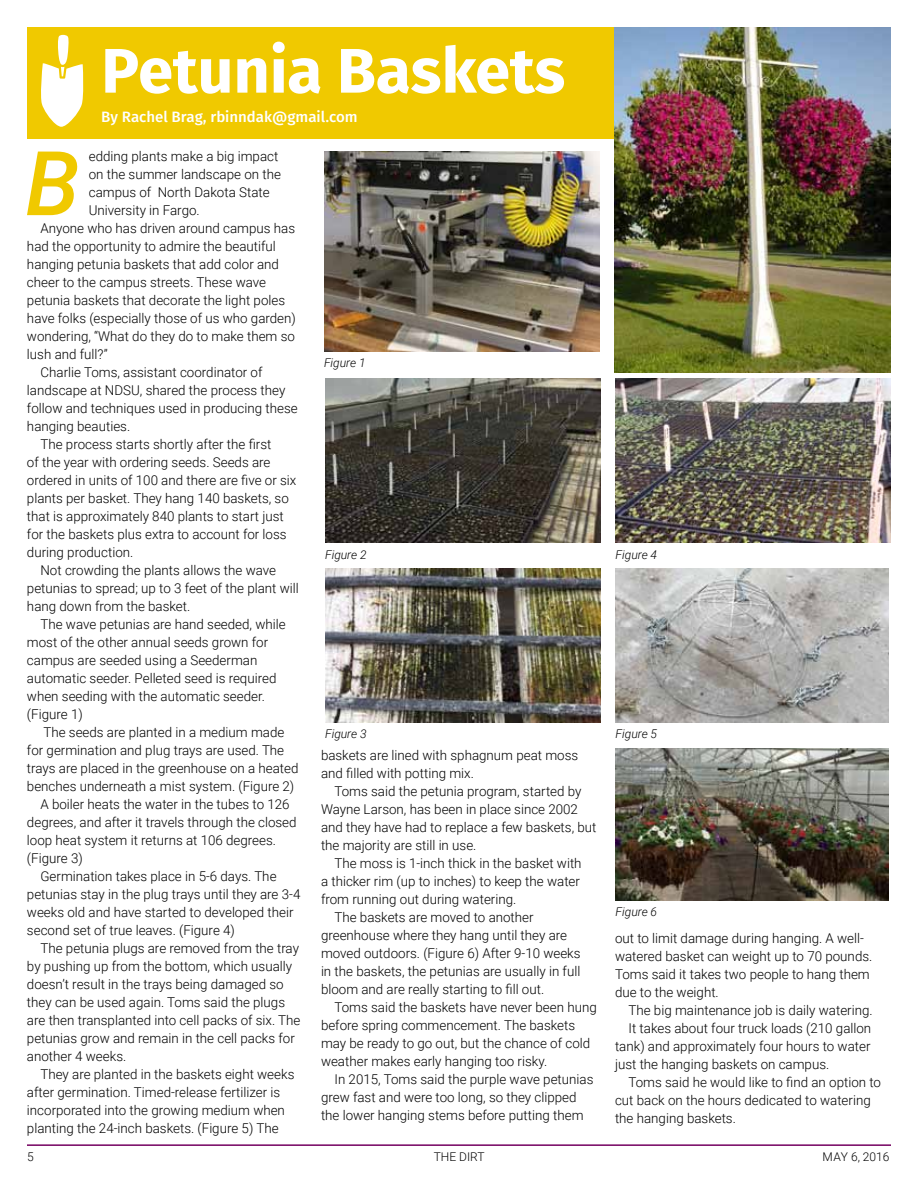
<style>
.page{position:relative;width:918px;height:1188px;background:#fff}
.page>*{position:absolute;margin:0;border:0;box-sizing:border-box;transform-origin:0 0}
.t1{font:italic 500 89.4px "Roboto";color:#f0c900}
.t2{font:700 63px "Fira Sans OT";color:#fff}
.t3{font:15px "Fira Sans OT Medium";color:#fff}
.t4{font:300 13.5px/18px "Roboto";color:#000}
.t5{font:italic 300 12px "Roboto";color:#000}
.t6{font:300 12px "Roboto";color:#000}
</style>
<div class="page">
<hr style="left:27px;top:1144px;width:864px;height:2px;background:#740160">
<div style="left:27px;top:27px;width:596px;height:111px;background:#f0c900"></div>
<img style="left:324px;top:151px;width:275px;height:200px">
<img style="left:325px;top:379px;width:275px;height:164px">
<img style="left:325px;top:568px;width:275px;height:155px">
<img style="left:616px;top:379px;width:275px;height:164px">
<img style="left:616px;top:568px;width:273px;height:155px">
<img style="left:616px;top:748px;width:273px;height:153px">
<img style="left:615px;top:27px;width:276px;height:346px">
<svg style="left:41px;top:34px;width:43px;height:93px"></svg>
<h2 class="t2" style="left:101px;top:27px;width:466px">Petunia Baskets</h2>
<p class="t3" style="left:101px;top:106px;width:258px">By Rachel Brag, rbinndak@gmail.com</p>
<h1 class="t1" style="left:25px;top:121px;width:56px">B</h1>
<p class="t4" style="left:89px;top:147px;width:191px">edding plants make a big impact</p>
<p class="t4" style="left:89px;top:165px;width:194px">on the summer landscape on the</p>
<p class="t4" style="left:89px;top:183px;width:182px">campus of North Dakota State</p>
<p class="t4" style="left:89px;top:201px;width:113px">University in Fargo.</p>
<p class="t4" style="left:40px;top:219px;width:256px">Anyone who has driven around campus has</p>
<p class="t4" style="left:27px;top:237px;width:250px">had the opportunity to admire the beautiful</p>
<p class="t4" style="left:27px;top:255px;width:254px">hanging petunia baskets that add color and</p>
<p class="t4" style="left:27px;top:273px;width:241px">cheer to the campus streets. These wave</p>
<p class="t4" style="left:27px;top:291px;width:260px">petunia baskets that decorate the light poles</p>
<p class="t4" style="left:27px;top:309px;width:270px">have folks (especially those of us who garden)</p>
<p class="t4" style="left:27px;top:327px;width:269px">wondering, “What do they do to make them so</p>
<p class="t4" style="left:27px;top:345px;width:82px">lush and full?”</p>
<p class="t4" style="left:40px;top:363px;width:224px">Charlie Toms, assistant coordinator of</p>
<p class="t4" style="left:27px;top:381px;width:260px">landscape at NDSU, shared the process they</p>
<p class="t4" style="left:27px;top:399px;width:272px">follow and techniques used in producing these</p>
<p class="t4" style="left:27px;top:417px;width:105px">hanging beauties.</p>
<p class="t4" style="left:40px;top:435px;width:232px">The process starts shortly after the first</p>
<p class="t4" style="left:27px;top:453px;width:245px">of the year with ordering seeds. Seeds are</p>
<p class="t4" style="left:27px;top:471px;width:271px">ordered in units of 100 and there are five or six</p>
<p class="t4" style="left:27px;top:489px;width:263px">plants per basket. They hang 140 baskets, so</p>
<p class="t4" style="left:27px;top:507px;width:258px">that is approximately 840 plants to start just</p>
<p class="t4" style="left:27px;top:525px;width:261px">for the baskets plus extra to account for loss</p>
<p class="t4" style="left:27px;top:543px;width:108px">during production.</p>
<p class="t4" style="left:40px;top:561px;width:237px">Not crowding the plants allows the wave</p>
<p class="t4" style="left:27px;top:579px;width:273px">petunias to spread; up to 3 feet of the plant will</p>
<p class="t4" style="left:27px;top:597px;width:165px">hang down from the basket.</p>
<p class="t4" style="left:40px;top:615px;width:247px">The wave petunias are hand seeded, while</p>
<p class="t4" style="left:27px;top:633px;width:243px">most of the other annual seeds grown for</p>
<p class="t4" style="left:27px;top:651px;width:232px">campus are seeded using a Seederman</p>
<p class="t4" style="left:27px;top:669px;width:251px">automatic seeder. Pelleted seed is required</p>
<p class="t4" style="left:27px;top:687px;width:240px">when seeding with the automatic seeder.</p>
<p class="t4" style="left:27px;top:705px;width:57px">(Figure 1)</p>
<p class="t4" style="left:43px;top:723px;width:242px">The seeds are planted in a medium made</p>
<p class="t4" style="left:27px;top:741px;width:259px">for germination and plug trays are used. The</p>
<p class="t4" style="left:27px;top:759px;width:273px">trays are placed in the greenhouse on a heated</p>
<p class="t4" style="left:27px;top:777px;width:269px">benches underneath a mist system. (Figure 2)</p>
<p class="t4" style="left:40px;top:795px;width:251px">A boiler heats the water in the tubes to 126</p>
<p class="t4" style="left:27px;top:813px;width:271px">degrees, and after it travels through the closed</p>
<p class="t4" style="left:27px;top:831px;width:251px">loop heat system it returns at 106 degrees.</p>
<p class="t4" style="left:27px;top:849px;width:57px">(Figure 3)</p>
<p class="t4" style="left:40px;top:867px;width:238px">Germination takes place in 5-6 days. The</p>
<p class="t4" style="left:27px;top:885px;width:275px">petunias stay in the plug trays until they are 3-4</p>
<p class="t4" style="left:27px;top:903px;width:268px">weeks old and have started to developed their</p>
<p class="t4" style="left:27px;top:921px;width:209px">second set of true leaves. (Figure 4)</p>
<p class="t4" style="left:40px;top:939px;width:260px">The petunia plugs are removed from the tray</p>
<p class="t4" style="left:27px;top:957px;width:267px">by pushing up from the bottom, which usually</p>
<p class="t4" style="left:27px;top:975px;width:258px">doesn’t result in the trays being damaged so</p>
<p class="t4" style="left:27px;top:993px;width:260px">they can be used again. Toms said the plugs</p>
<p class="t4" style="left:27px;top:1011px;width:275px">are then transplanted into cell packs of six. The</p>
<p class="t4" style="left:27px;top:1029px;width:269px">petunias grow and remain in the cell packs for</p>
<p class="t4" style="left:27px;top:1047px;width:101px">another 4 weeks.</p>
<p class="t4" style="left:40px;top:1065px;width:255px">They are planted in the baskets eight weeks</p>
<p class="t4" style="left:27px;top:1083px;width:255px">after germination. Timed-release fertilizer is</p>
<p class="t4" style="left:27px;top:1101px;width:259px">incorporated into the growing medium when</p>
<p class="t4" style="left:27px;top:1119px;width:253px">planting the 24-inch baskets. (Figure 5) The</p>
<p class="t5" style="left:324px;top:354px;width:43px">Figure 1</p>
<p class="t5" style="left:325px;top:546px;width:43px">Figure 2</p>
<p class="t5" style="left:325px;top:726px;width:43px">Figure 3</p>
<p class="t4" style="left:321px;top:745px;width:259px">baskets are lined with sphagnum peat moss and filled with potting mix.</p>
<p class="t4" style="left:321px;top:781px;width:277px;text-indent:13px">Toms said the petunia program, started by Wayne Larson, has been in place since 2002 and they have had to replace a few baskets, but the majority are still in use.</p>
<p class="t4" style="left:335px;top:853px;width:249px">The moss is 1-inch thick in the basket with</p>
<p class="t4" style="left:321px;top:871px;width:261px">a thicker rim (up to inches) to keep the water</p>
<p class="t4" style="left:321px;top:889px;width:197px">from running out during watering.</p>
<p class="t4" style="left:335px;top:907px;width:201px">The baskets are moved to another</p>
<p class="t4" style="left:321px;top:925px;width:248px">greenhouse where they hang until they are</p>
<p class="t4" style="left:321px;top:943px;width:261px">moved outdoors. (Figure 6) After 9-10 weeks</p>
<p class="t4" style="left:321px;top:961px;width:261px">in the baskets, the petunias are usually in full</p>
<p class="t4" style="left:321px;top:979px;width:225px">bloom and are really starting to fill out.</p>
<p class="t4" style="left:335px;top:997px;width:264px">Toms said the baskets have never been hung</p>
<p class="t4" style="left:321px;top:1015px;width:256px">before spring commencement. The baskets</p>
<p class="t4" style="left:321px;top:1033px;width:271px">may be ready to go out, but the chance of cold</p>
<p class="t4" style="left:321px;top:1051px;width:228px">weather makes early hanging too risky.</p>
<p class="t4" style="left:335px;top:1069px;width:261px">In 2015, Toms said the purple wave petunias</p>
<p class="t4" style="left:321px;top:1087px;width:257px">grew fast and were too long, so they clipped</p>
<p class="t4" style="left:321px;top:1105px;width:264px">the lower hanging stems before putting them</p>
<p class="t5" style="left:616px;top:546px;width:43px">Figure 4</p>
<p class="t5" style="left:616px;top:726px;width:43px">Figure 5</p>
<p class="t5" style="left:616px;top:904px;width:43px">Figure 6</p>
<p class="t4" style="left:615px;top:929px;width:259px">out to limit damage during hanging. A well&shy;watered basket can weight up to 70 pounds.<br>Toms said it takes two people to hang them due to the weight.</p>
<p class="t4" style="left:629px;top:1001px;width:246px">The big maintenance job is daily watering.</p>
<p class="t4" style="left:629px;top:1019px;width:244px">It takes about four truck loads (210 gallon</p>
<p class="t4" style="left:615px;top:1037px;width:257px">tank) and approximately four hours to water</p>
<p class="t4" style="left:615px;top:1055px;width:216px">just the hanging baskets on campus.</p>
<p class="t4" style="left:629px;top:1073px;width:254px">Toms said he would like to find an option to</p>
<p class="t4" style="left:615px;top:1091px;width:257px">cut back on the hours dedicated to watering</p>
<p class="t4" style="left:615px;top:1109px;width:122px">the hanging baskets.</p>
<p class="t6" style="left:27px;top:1149px;width:8px">5</p>
<p class="t6" style="left:434px;top:1149px;width:52px">THE DIRT</p>
<p class="t6" style="left:822px;top:1149px;width:69px">May 6, 2016</p>
</div>
